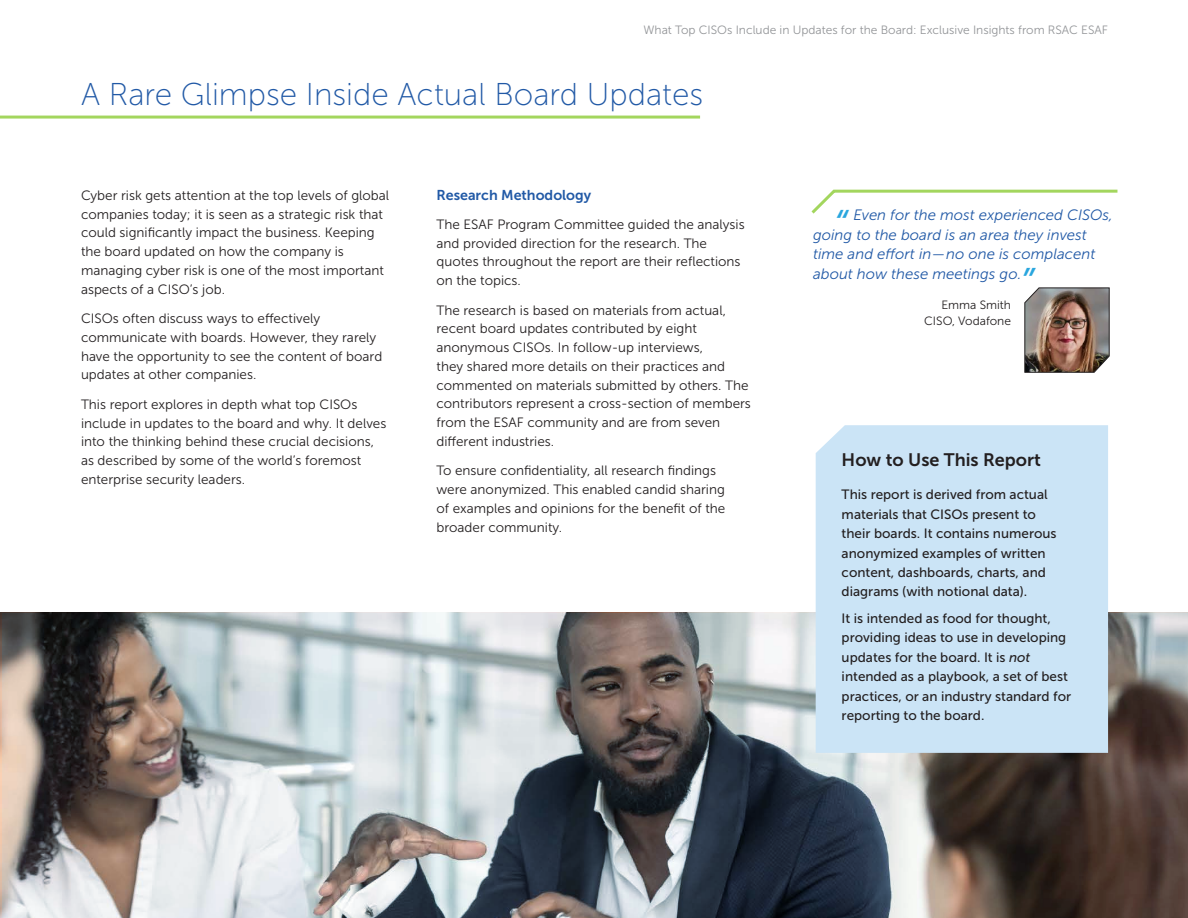
<style>
.page{position:relative;width:1188px;height:918px;background:#fff}
.page>*{position:absolute;margin:0;border:0;box-sizing:border-box;transform-origin:0 0}
.t1{font:italic 46.5px "Museo Sans 300";color:#29a6de}
.t2{font:31.5px "Museo Sans 100";color:#2159a6}
.t3{font:18px "Museo Sans 700";color:#231f20}
.t4{font:italic 15px/19.5px "Museo Sans 300";color:#2159a6}
.t5{font:14.25px "Museo Sans 700";color:#2159a6}
.t6{font:13.5px/18.8px "Museo Sans 300";color:#231f20}
.t7{font:13.5px/19.5px "Museo Sans 500";color:#231f20}
.t8{font:12px "Museo Sans 300";color:#939598}
.t9{font:12px "Museo Sans 300";color:#231f20}
.s1{font-style:italic}
</style>
<div class="page">
<img style="left:2px;top:613px;width:1186px;height:304px">
<hr style="left:0;top:116px;width:700px;height:3px;background:#a3d65e">
<div style="left:816px;top:425px;width:292px;height:328px;background:#cbe4f6"></div>
<img style="left:1024px;top:287px;width:86px;height:86px">
<svg style="left:811px;top:189px;width:307px;height:25px"></svg>
<p class="t8" style="left:643px;top:23px;width:466px">What Top CISOs Include in Updates for the Board: Exclusive Insights from RSAC ESAF</p>
<h2 class="t2" style="left:81px;top:77px;width:624px">A Rare Glimpse Inside Actual Board Updates</h2>
<p class="t6" style="left:81px;top:186px;width:310px">Cyber risk gets attention at the top levels of global companies today; it is seen as a strategic risk that could significantly impact the business. Keeping the board updated on how the company is managing cyber risk is one of the most important aspects of a CISO’s job.</p>
<p class="t6" style="left:81px;top:309px;width:303px">CISOs often discuss ways to effectively communicate with boards. However, they rarely have the opportunity to see the content of board updates at other companies.</p>
<p class="t6" style="left:81px;top:395px;width:307px">This report explores in depth what top CISOs include in updates to the board and why. It delves into the thinking behind these crucial decisions, as described by some of the world’s foremost enterprise security leaders.</p>
<p class="t5" style="left:436px;top:187px;width:156px">Research Methodology</p>
<p class="t6" style="left:436px;top:215px;width:310px">The ESAF Program Committee guided the analysis and provided direction for the research. The quotes throughout the report are their reflections on the topics.</p>
<p class="t6" style="left:436px;top:301px;width:316px">The research is based on materials from actual, recent board updates contributed by eight anonymous CISOs. In follow-up interviews,<br>they shared more details on their practices and commented on materials submitted by others. The contributors represent a cross-section of members from the ESAF community and are from seven different industries.</p>
<p class="t6" style="left:436px;top:462px;width:290px">To ensure confidentiality, all research findings were anonymized. This enabled candid sharing of examples and opinions for the benefit of the broader community.</p>
<p class="t4" style="left:813px;top:205px;width:301px;text-indent:40px">Even for the most experienced CISOs, going to the board is an area they invest time and effort in—no one is complacent about how these meetings go.</p>
<p class="t9" style="left:941px;top:298px;width:71px">Emma Smith</p>
<h1 class="t1" style="left:832px;top:201px;width:17px">“</h1>
<h1 class="t1" style="left:1019px;top:260px;width:17px">”</h1>
<p class="t9" style="left:924px;top:314px;width:88px">CISO, Vodafone</p>
<h3 class="t3" style="left:842px;top:450px;width:201px">How to Use This Report</h3>
<p class="t7" style="left:842px;top:485px;width:216px">This report is derived from actual materials that CISOs present to their boards. It contains numerous anonymized examples of written content, dashboards, charts, and diagrams (with notional data).</p>
<p class="t7" style="left:842px;top:608px;width:231px">It is intended as food for thought, providing ideas to use in developing updates for the board. It is <span class="s1">not </span>intended as a playbook, a set of best practices, or an industry standard for reporting to the board.</p>
</div>
